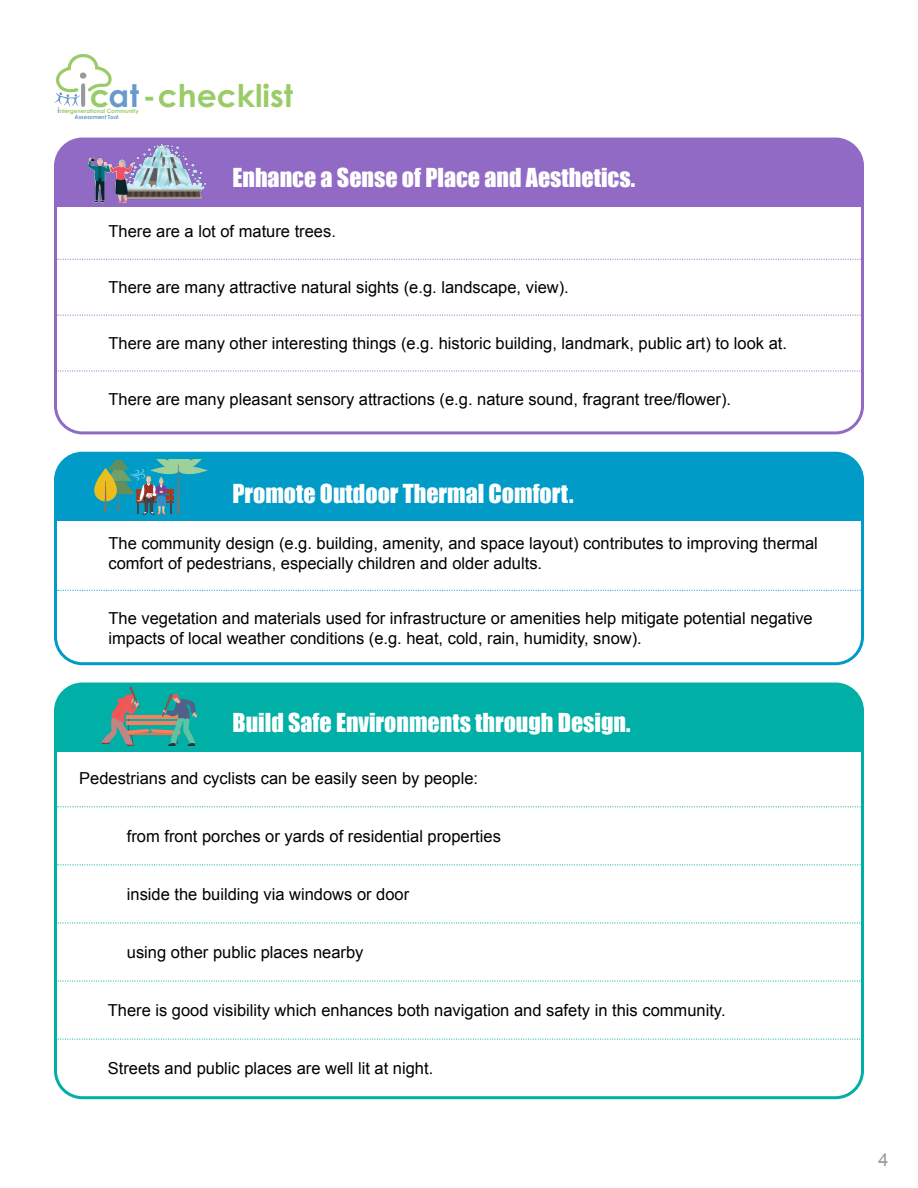
<style>
.page{position:relative;width:918px;height:1188px;background:#fff}
.page>*{position:absolute;margin:0;border:0;box-sizing:border-box;transform-origin:0 0}
.t1{font:700 31.35px "Century Gothic Pro";color:#99cc68}
.t2{font:24px "Impact";color:#fff}
.t3{font:18px "Arial";color:#989898}
.t4{font:16.5px/19.8px "Arial";color:#000}
.t5{font:700 5.7px/5.8px "Century Gothic Pro";color:#99cc68;text-align:center}
.s1{color:#6799cc}
.s2{font-family:"Arial Rounded MT Bold";font-weight:400;font-size:8.55px;color:#989898}
</style>
<div class="page">
<svg style="left:58px;top:259px;width:802px;height:1px"></svg>
<svg style="left:58px;top:590px;width:802px;height:1px"></svg>
<svg style="left:58px;top:315px;width:802px;height:1px"></svg>
<svg style="left:58px;top:370px;width:802px;height:2px"></svg>
<svg style="left:58px;top:806px;width:802px;height:1px"></svg>
<svg style="left:58px;top:864px;width:802px;height:1px"></svg>
<svg style="left:58px;top:922px;width:802px;height:2px"></svg>
<svg style="left:58px;top:980px;width:802px;height:2px"></svg>
<svg style="left:58px;top:1039px;width:802px;height:1px"></svg>
<div style="left:54px;top:138px;width:810px;height:296px;border:3px solid #916ac6;border-radius:27px"></div>
<div style="left:54px;top:452px;width:810px;height:213px;border:3px solid #009cc7;border-radius:27px"></div>
<div style="left:55px;top:139px;width:807px;height:58px;background:#916ac6;border-radius:27px"></div>
<div style="left:55px;top:454px;width:807px;height:57px;background:#009cc7;border-radius:27px"></div>
<div style="left:55px;top:164px;width:807px;height:43px;background:#916ac6"></div>
<div style="left:55px;top:479px;width:807px;height:42px;background:#009cc7"></div>
<div style="left:55px;top:684px;width:807px;height:58px;background:#00afa6;border-radius:27px"></div>
<div style="left:55px;top:709px;width:807px;height:43px;background:#00afa6"></div>
<svg style="left:94px;top:468px;width:23px;height:33px"></svg>
<svg style="left:102px;top:460px;width:106px;height:55px"></svg>
<svg style="left:101px;top:686px;width:96px;height:60px"></svg>
<img style="left:88px;top:144px;width:117px;height:58px">
<svg style="left:54px;top:54px;width:58px;height:53px"></svg>
<h1 class="t1" style="left:90px;top:76px;width:205px">c<span class="s1">at</span>-checklist</h1>
<p class="t5" style="left:57px;top:108px;width:83px"><span class="s2">i</span>ntergenerational Community<br><span class="s1">Assessment Tool</span></p>
<h2 class="t2" style="left:232px;top:159px;width:404px">Enhance a Sense of Place and Aesthetics.</h2>
<p class="t4" style="left:109px;top:222px;width:229px">There are a lot of mature trees.</p>
<p class="t4" style="left:109px;top:278px;width:462px">There are many attractive natural sights (e.g. landscape, view).</p>
<p class="t4" style="left:109px;top:334px;width:680px">There are many other interesting things (e.g. historic building, landmark, public art) to look at.</p>
<p class="t4" style="left:109px;top:389px;width:624px">There are many pleasant sensory attractions (e.g. nature sound, fragrant tree/flower).</p>
<h2 class="t2" style="left:232px;top:475px;width:342px">Promote Outdoor Thermal Comfort.</h2>
<p class="t4" style="left:108px;top:533px;width:711px">The community design (e.g. building, amenity, and space layout) contributes to improving thermal comfort of pedestrians, especially children and older adults.</p>
<p class="t4" style="left:108px;top:608px;width:706px">The vegetation and materials used for infrastructure or amenities help mitigate potential negative impacts of local weather conditions (e.g. heat, cold, rain, humidity, snow).</p>
<h2 class="t2" style="left:232px;top:704px;width:400px">Build Safe Environments through Design.</h2>
<p class="t4" style="left:79px;top:768px;width:400px">Pedestrians and cyclists can be easily seen by people:</p>
<p class="t4" style="left:127px;top:826px;width:376px">from front porches or yards of residential properties</p>
<p class="t4" style="left:127px;top:884px;width:284px">inside the building via windows or door</p>
<p class="t4" style="left:127px;top:942px;width:238px">using other public places nearby</p>
<p class="t4" style="left:108px;top:1001px;width:619px">There is good visibility which enhances both navigation and safety in this community.</p>
<p class="t4" style="left:108px;top:1059px;width:327px">Streets and public places are well lit at night.</p>
<p class="t3" style="left:878px;top:1148px;width:12px">4</p>
</div>
